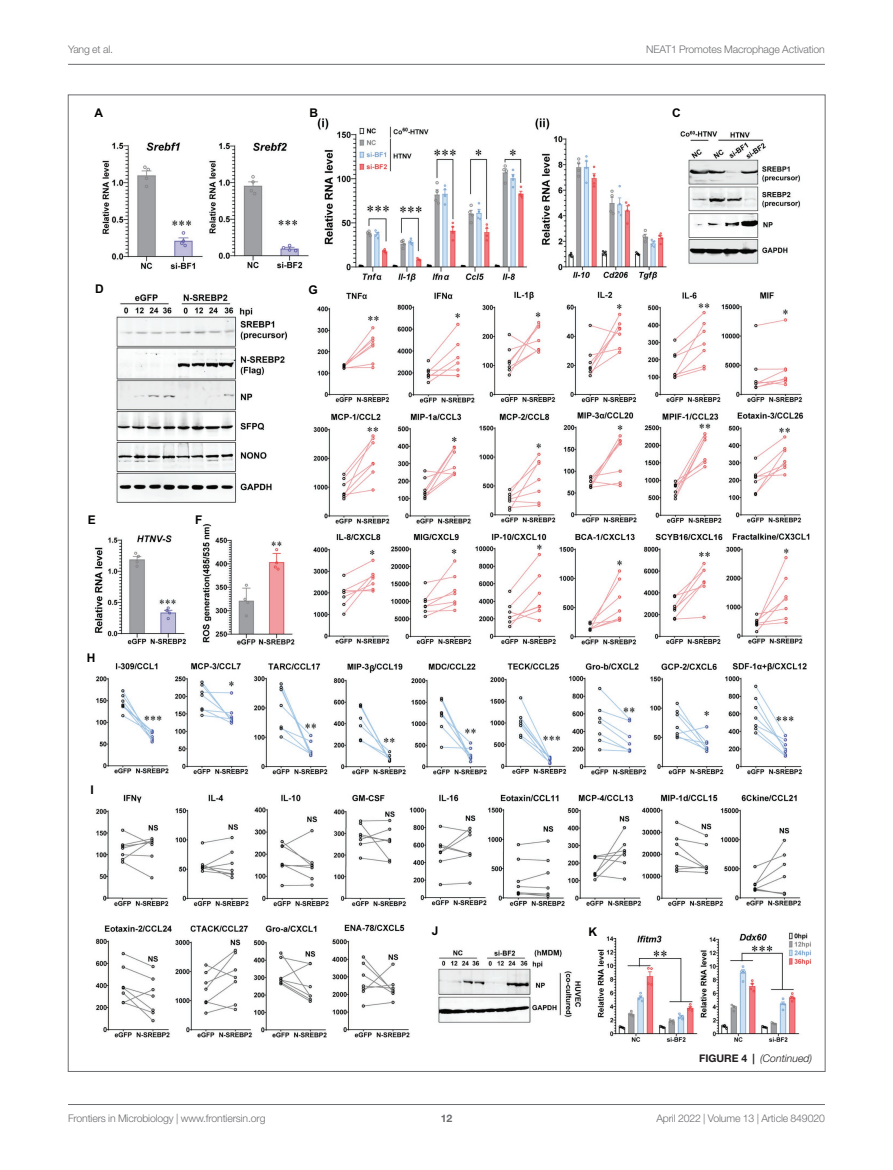
<style>
.page{position:relative;width:893px;height:1170px;background:#fff}
.page>*{position:absolute;margin:0;border:0;box-sizing:border-box;transform-origin:0 0}
.t1{font:700 12px "Arial";color:#040503}
.t2{font:300 10.5px "Helvetica Neue LT Std";letter-spacing:-.015em;color:#6c6d70}
.FIG_LEG{font:italic 300 10.5px "Helvetica Neue LT Std";color:#231f20}
.t3{font:700 10.5px "Helvetica Neue LT Std";color:#6c6d70}
.s1{font-weight:700;font-style:normal}
</style>
<div class="page">
<hr style="left:68px;top:64px;width:757px;height:1px;background:#6c6d70">
<hr style="left:68px;top:1104px;width:757px;height:1px;background:#6c6d70">
<img style="left:94px;top:118px;width:717px;height:924px">
<p class="t2" style="left:68px;top:42px;width:47px">Yang et al.</p>
<p class="t2" style="left:646px;top:42px;width:180px">NEAT1 Promotes Macrophage Activation</p>
<p class="t1" style="left:95px;top:105px;width:10px">A</p>
<p class="t1" style="left:310px;top:105px;width:10px">B</p>
<p class="t1" style="left:672px;top:105px;width:10px">C</p>
<p class="t1" style="left:95px;top:281px;width:10px">D</p>
<p class="t1" style="left:308px;top:281px;width:11px">G</p>
<p class="t1" style="left:88px;top:512px;width:10px">E</p>
<p class="t1" style="left:195px;top:512px;width:9px">F</p>
<p class="t1" style="left:87px;top:649px;width:10px">H</p>
<p class="t1" style="left:91px;top:781px;width:5px">I</p>
<p class="t1" style="left:432px;top:922px;width:8px">J</p>
<p class="t1" style="left:589px;top:923px;width:10px">K</p>
<p class="FIG_LEG" style="left:699px;top:1052px;width:115px"><span class="s1">FIGURE 4 |</span> (Continued)</p>
<p class="t2" style="left:68px;top:1111px;width:199px">Frontiers in Microbiology | www.frontiersin.org</p>
<p class="t3" style="left:441px;top:1111px;width:13px">12</p>
<p class="t2" style="left:656px;top:1111px;width:170px">April 2022 | Volume 13 | Article 849020</p>
</div>
